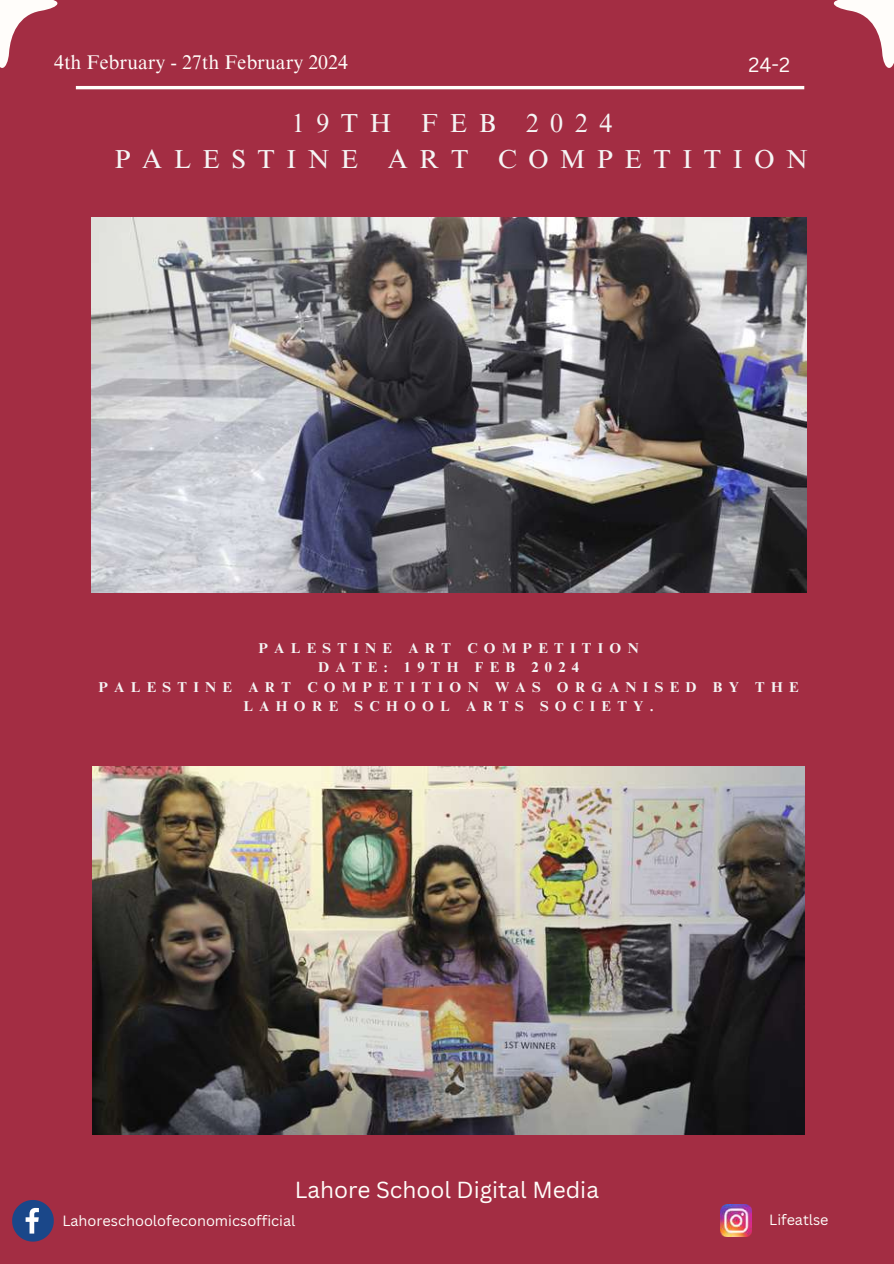
<style>
.page{position:relative;width:894px;height:1264px;background:#fff}
.page>*{position:absolute;margin:0;border:0;box-sizing:border-box;transform-origin:0 0}
.t1{font:26.1px/36.2px "Times NRMT Pro";letter-spacing:.445em;color:#f5f5f5}
.t2{font:22.65px "Canva Sans";color:#fffdfa}
.t3{font:19.95px "Canva Sans";color:#fffdfa}
.t4{font:19.8px "Times NRMT Pro";color:#fffdfa}
.t5{font:14.4px "Canva Sans";color:#fffdfa}
.t6{font:700 14.25px/19.2px "Times NRMT Pro";letter-spacing:.44em;color:#f5f5f5;text-align:center}
</style>
<div class="page">
<div style="left:0;top:0;width:893px;height:1263px;background:#a32d43"></div>
<hr style="left:76px;top:86px;width:728px;height:3px;background:#fffdfa">
<svg style="left:833px;top:0;width:60px;height:68px"></svg>
<svg style="left:0;top:0;width:58px;height:68px"></svg>
<svg style="left:12px;top:1200px;width:42px;height:41px"></svg>
<img style="left:720px;top:1204px;width:31px;height:32px">
<img style="left:93px;top:766px;width:711px;height:368px">
<img style="left:91px;top:217px;width:714px;height:375px">
<h3 class="t4" style="left:54px;top:55px;width:295px">4th February - 27th February 2024</h3>
<h3 class="t3" style="left:748px;top:51px;width:43px">24-2</h3>
<h1 class="t1" style="left:115px;top:108px;width:694px;text-indent:177px">19TH FEB 2024<br>PALESTINE ART COMPETITION</h1>
<p class="t6" style="left:98px;top:640px;width:701px">PALESTINE ART COMPETITION<br>DATE: 19TH FEB 2024<br>PALESTINE ART COMPETITION WAS ORGANISED BY THE<br>LAHORE SCHOOL ARTS SOCIETY.</p>
<h2 class="t2" style="left:294px;top:1173px;width:305px">Lahore School Digital Media</h2>
<p class="t5" style="left:62px;top:1210px;width:234px">Lahoreschoolofeconomicsofficial</p>
<p class="t5" style="left:769px;top:1210px;width:61px">Lifeatlse</p>
</div>
